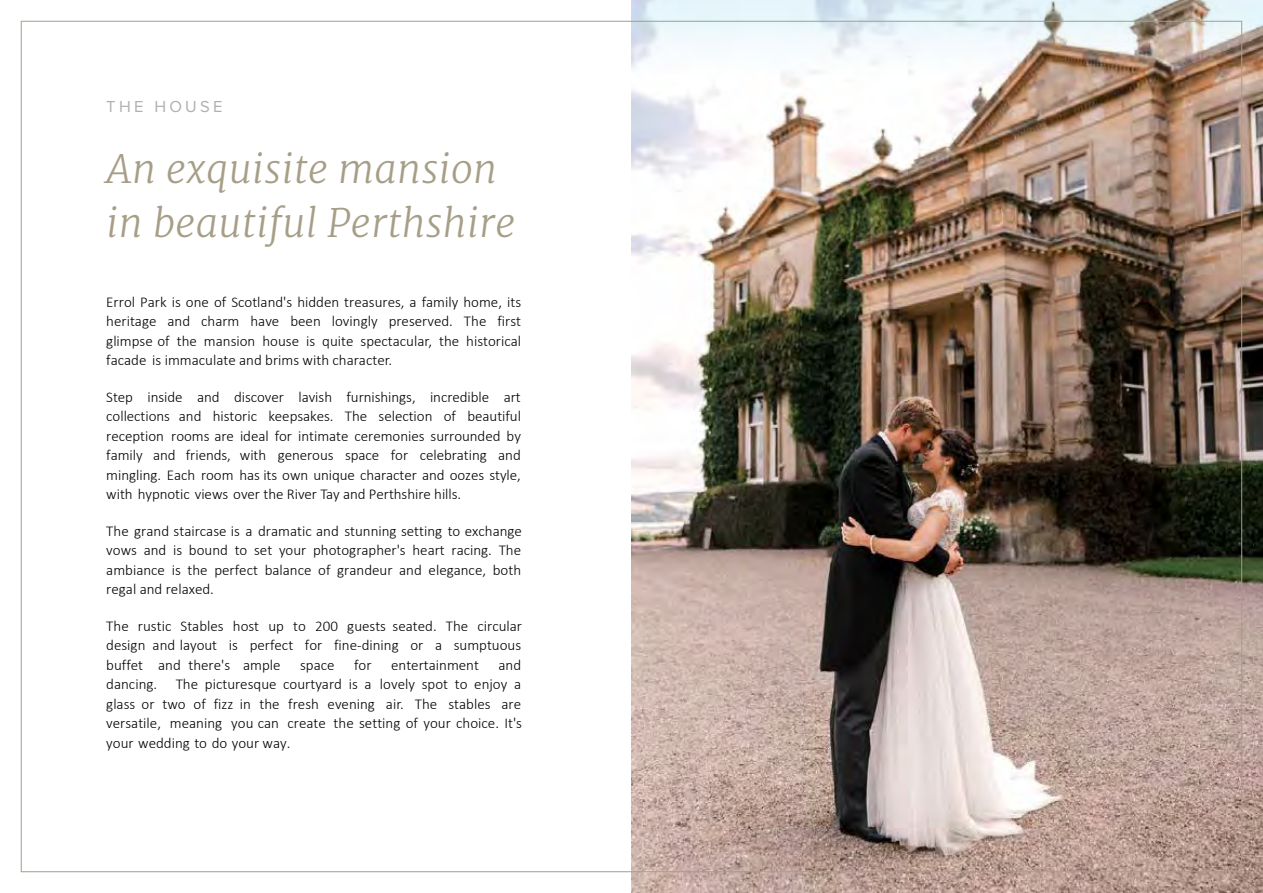
<style>
.page{position:relative;width:1263px;height:893px;background:#fff}
.page>*{position:absolute;margin:0;border:0;box-sizing:border-box;transform-origin:0 0}
.t1{font:italic 300 39px/54px "Merriweather";letter-spacing:.01em;color:#a69e87}
.t2{font:16.5px "Proxima Nova";letter-spacing:.2em;color:#b0b0b0}
.t3{font:300 15px/19.5px "Calibri";color:#000;text-align:justify}
</style>
<div class="page">
<img style="left:631px;top:74px;width:632px;height:819px">
<svg style="left:631px;top:0;width:632px;height:74px"></svg>
<p class="t2" style="left:106px;top:99px;width:118px">THE HOUSE</p>
<h1 class="t1" style="left:106px;top:142px;width:411px">An exquisite mansion in beautiful Perthshire</h1>
<p class="t3" style="left:106px;top:292px;width:416px">Errol Park is one of Scotland's hidden treasures, a family home, its heritage and charm have been lovingly preserved. The first glimpse of the mansion house is quite spectacular, the historical facade is immaculate and brims with character.</p>
<p class="t3" style="left:106px;top:387px;width:416px">Step inside and discover lavish furnishings, incredible art collections and historic keepsakes. The selection of beautiful reception rooms are ideal for intimate ceremonies surrounded by family and friends, with generous space for celebrating and mingling. Each room has its own unique character and oozes style, with hypnotic views over the River Tay and Perthshire hills.</p>
<p class="t3" style="left:106px;top:521px;width:417px">The grand staircase is a dramatic and stunning setting to exchange vows and is bound to set your photographer's heart racing. The ambiance is the perfect balance of grandeur and elegance, both regal and relaxed.</p>
<p class="t3" style="left:106px;top:616px;width:417px">The rustic Stables host up to 200 guests seated. The circular design and layout is perfect for fine-dining or a sumptuous buffet and there's ample</p>
<p class="t3" style="left:300px;top:655px;width:36px">space</p>
<p class="t3" style="left:354px;top:655px;width:19px">for</p>
<p class="t3" style="left:391px;top:655px;width:89px">entertainment</p>
<p class="t3" style="left:106px;top:655px;width:417px;text-indent:392px">and dancing. The picturesque courtyard is a lovely spot to enjoy a glass or two of fizz in the fresh evening air. The stables are versatile, meaning you can create the setting of your choice. It's your wedding to do your way.</p>
</div>
